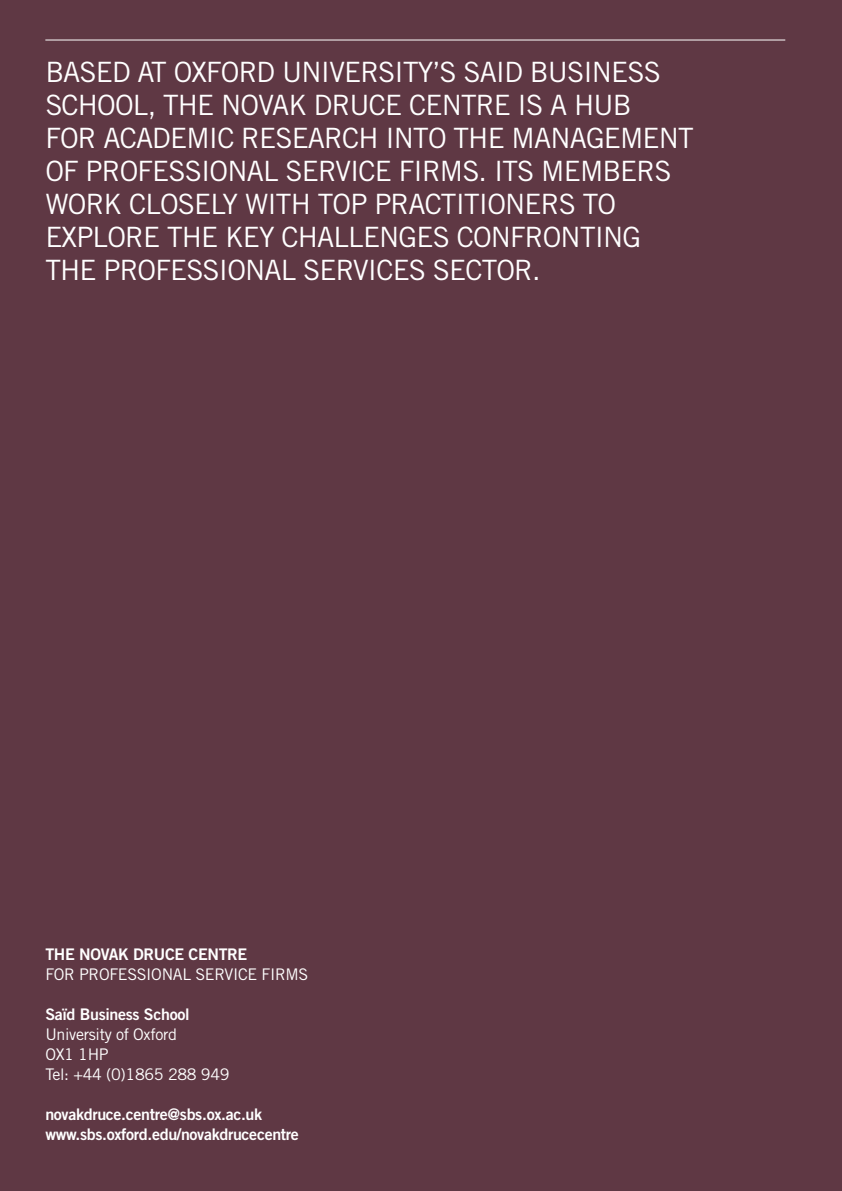
<style>
.page{position:relative;width:842px;height:1191px;background:#5f3844}
.page>*{position:absolute;margin:0;border:0;box-sizing:border-box;transform-origin:0 0}
.t1{font:28px/33px "Trade Gothic";letter-spacing:-.03em;color:#fff}
.t2{font:16px/20px "Trade Gothic Bold Two";letter-spacing:-.02em;color:#fff}
.t3{font:16px/20px "Trade Gothic";letter-spacing:-.02em;color:#fff}
</style>
<div class="page">
<hr style="left:45px;top:40px;width:740px;height:1px;background:#fff">
<p class="t1" style="left:45px;top:55px;width:617px;text-indent:237px">U NIVERSITY’S SAID BUSINESS<br>SCHOOL, THE NOVAK DRU</p>
<p class="t1" style="left:45px;top:55px;width:179px">BASED AT OXFORD</p>
<p class="t1" style="left:369px;top:88px;width:264px">CE CENTR E IS A HU B</p>
<p class="t1" style="left:45px;top:121px;width:650px;text-indent:58px">ACADEMIC R ESEARCH INTO THE MANAGEMENT<br>OF PROFESSIONAL SERVICE FIR MS. ITS MEMBERS<br>WORK</p>
<p class="t1" style="left:45px;top:121px;width:17px">FOR</p>
<p class="t1" style="left:45px;top:187px;width:597px;text-indent:84px">CLOSELY WITH TOP PRACTITIONERS TO<br>EXPLOR E THE KEY CHALLENGES CONFRONTING<br>THE PROFESSIONAL SERVICES SECTOR .</p>
<p class="t2" style="left:45px;top:944px;width:66px">The Novak</p>
<p class="t2" style="left:133px;top:944px;width:116px">Druce Centre</p>
<p class="t3" style="left:45px;top:964px;width:82px">FOR PROFESSI</p>
<p class="t3" style="left:151px;top:964px;width:21px">ONAL</p>
<p class="t3" style="left:195px;top:964px;width:46px">SERVICE</p>
<p class="t3" style="left:262px;top:964px;width:35px">FIRMS</p>
<p class="t2" style="left:45px;top:1004px;width:146px">Saïd Business School</p>
<p class="t3" style="left:45px;top:1024px;width:186px">U NIVERSITY OF OXFORD<br>OX1 1HP<br>TEL: +44 (0)1865 288 949</p>
<p class="t2" style="left:45px;top:1104px;width:255px">novakdruce.centre@sbs.ox.ac.uk www.sbs.oxford.edu/novakdrucecentre</p>
</div>
